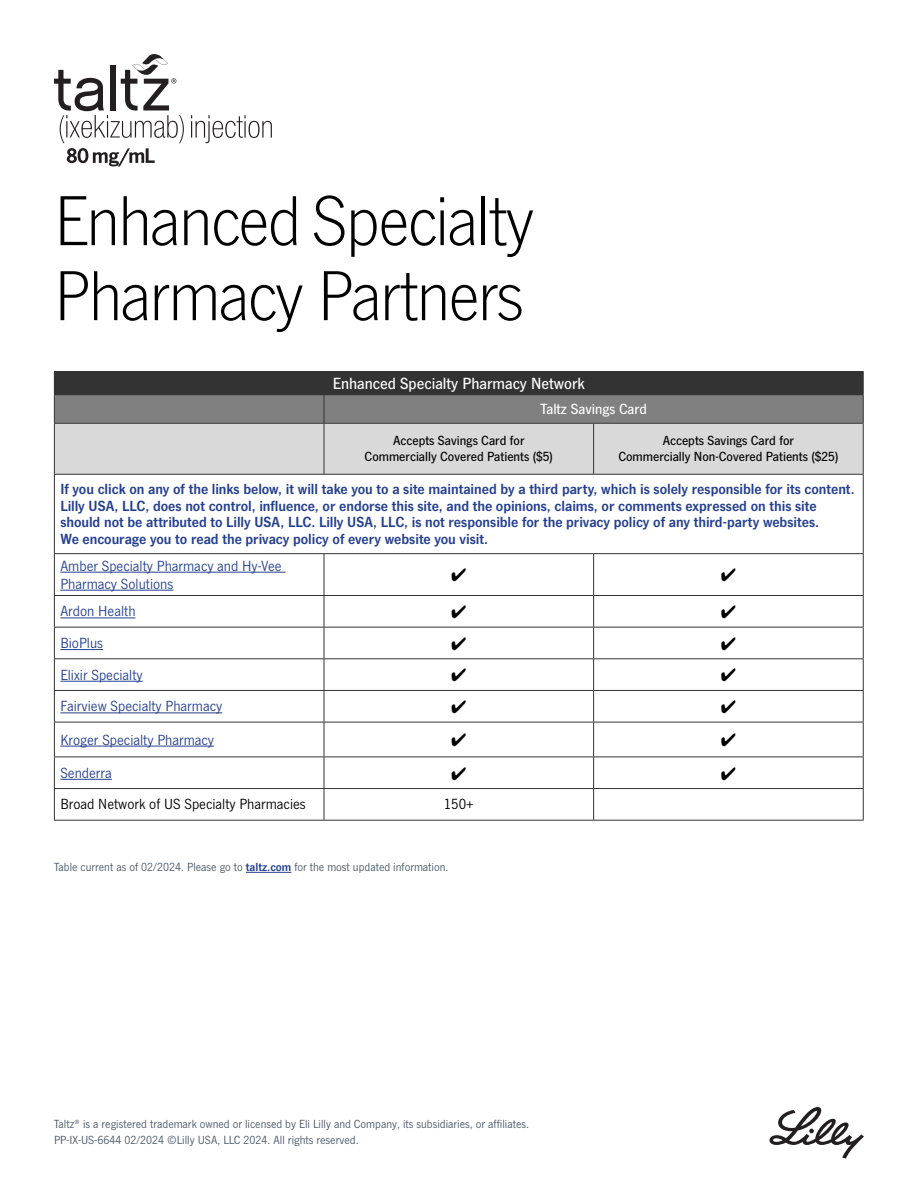
<style>
.page{position:relative;width:918px;height:1188px;background:#fff}
.page>*{position:absolute;margin:0;border:0;box-sizing:border-box;transform-origin:0 0}
.t1{font:300 72px/75px "News Gothic LT Std";letter-spacing:-.025em;color:#000}
.t2{font:500 16.5px "News Gothic LT Std";color:#fff}
.t3{font:700 15px/16.5px "News Gothic LT Std";color:#25408f}
.t4{font:15px/18px "News Gothic LT Std";color:#25408f}
.t5{font:15px "News Gothic LT Std";color:#000}
.t6{font:500 15px "News Gothic LT Std";color:#fff}
.t7{font:500 13.5px/16.2px "News Gothic LT Std";color:#000;text-align:center}
.t8{font:12px/15.9px "News Gothic LT Std";color:#475666}
.s1{font-weight:700;color:#25408f}
</style>
<div class="page">
<svg style="left:55px;top:475px;width:808px;height:345px"></svg>
<hr style="left:54px;top:474px;width:270px;height:1px;background:#333">
<hr style="left:54px;top:475px;width:1px;height:78px;background:#333">
<hr style="left:324px;top:474px;width:270px;height:1px;background:#333">
<hr style="left:594px;top:474px;width:270px;height:1px;background:#333">
<hr style="left:863px;top:475px;width:1px;height:78px;background:#333">
<hr style="left:54px;top:553px;width:270px;height:1px;background:#333">
<hr style="left:54px;top:554px;width:1px;height:41px;background:#333">
<hr style="left:324px;top:553px;width:270px;height:1px;background:#333">
<hr style="left:324px;top:554px;width:1px;height:41px;background:#333">
<hr style="left:594px;top:553px;width:270px;height:1px;background:#333">
<hr style="left:593px;top:554px;width:1px;height:41px;background:#333">
<hr style="left:863px;top:554px;width:1px;height:41px;background:#333">
<hr style="left:54px;top:595px;width:270px;height:1px;background:#333">
<hr style="left:54px;top:596px;width:1px;height:31px;background:#333">
<hr style="left:324px;top:595px;width:270px;height:1px;background:#333">
<hr style="left:324px;top:596px;width:1px;height:31px;background:#333">
<hr style="left:594px;top:595px;width:270px;height:1px;background:#333">
<hr style="left:593px;top:596px;width:1px;height:31px;background:#333">
<hr style="left:863px;top:596px;width:1px;height:31px;background:#333">
<hr style="left:54px;top:627px;width:270px;height:1px;background:#333">
<hr style="left:54px;top:628px;width:1px;height:30px;background:#333">
<hr style="left:324px;top:627px;width:270px;height:1px;background:#333">
<hr style="left:324px;top:628px;width:1px;height:30px;background:#333">
<hr style="left:594px;top:627px;width:270px;height:1px;background:#333">
<hr style="left:593px;top:628px;width:1px;height:30px;background:#333">
<hr style="left:863px;top:628px;width:1px;height:30px;background:#333">
<hr style="left:54px;top:658px;width:270px;height:1px;background:#333">
<hr style="left:54px;top:659px;width:1px;height:31px;background:#333">
<hr style="left:324px;top:658px;width:270px;height:1px;background:#333">
<hr style="left:324px;top:659px;width:1px;height:31px;background:#333">
<hr style="left:594px;top:658px;width:270px;height:1px;background:#333">
<hr style="left:593px;top:659px;width:1px;height:31px;background:#333">
<hr style="left:863px;top:659px;width:1px;height:31px;background:#333">
<hr style="left:54px;top:690px;width:270px;height:1px;background:#333">
<hr style="left:54px;top:691px;width:1px;height:31px;background:#333">
<hr style="left:324px;top:690px;width:270px;height:1px;background:#333">
<hr style="left:324px;top:691px;width:1px;height:31px;background:#333">
<hr style="left:594px;top:690px;width:270px;height:1px;background:#333">
<hr style="left:593px;top:691px;width:1px;height:31px;background:#333">
<hr style="left:863px;top:691px;width:1px;height:31px;background:#333">
<hr style="left:54px;top:722px;width:270px;height:1px;background:#333">
<hr style="left:54px;top:722px;width:1px;height:35px;background:#333">
<hr style="left:324px;top:722px;width:270px;height:1px;background:#333">
<hr style="left:324px;top:722px;width:1px;height:35px;background:#333">
<hr style="left:594px;top:722px;width:270px;height:1px;background:#333">
<hr style="left:593px;top:722px;width:1px;height:35px;background:#333">
<hr style="left:863px;top:722px;width:1px;height:35px;background:#333">
<hr style="left:54px;top:757px;width:270px;height:1px;background:#333">
<hr style="left:54px;top:757px;width:1px;height:31px;background:#333">
<hr style="left:324px;top:757px;width:270px;height:1px;background:#333">
<hr style="left:324px;top:757px;width:1px;height:31px;background:#333">
<hr style="left:594px;top:757px;width:270px;height:1px;background:#333">
<hr style="left:593px;top:757px;width:1px;height:31px;background:#333">
<hr style="left:863px;top:757px;width:1px;height:31px;background:#333">
<hr style="left:54px;top:788px;width:270px;height:1px;background:#333">
<hr style="left:54px;top:789px;width:1px;height:31px;background:#333">
<hr style="left:324px;top:788px;width:270px;height:1px;background:#333">
<hr style="left:324px;top:789px;width:1px;height:31px;background:#333">
<hr style="left:594px;top:788px;width:270px;height:1px;background:#333">
<hr style="left:593px;top:789px;width:1px;height:31px;background:#333">
<hr style="left:863px;top:789px;width:1px;height:31px;background:#333">
<hr style="left:54px;top:820px;width:270px;height:1px;background:#333">
<hr style="left:324px;top:820px;width:270px;height:1px;background:#333">
<hr style="left:594px;top:820px;width:270px;height:1px;background:#333">
<hr style="left:54px;top:371px;width:270px;height:1px;background:#333">
<hr style="left:324px;top:371px;width:270px;height:1px;background:#333">
<hr style="left:594px;top:371px;width:270px;height:1px;background:#333">
<svg style="left:54px;top:372px;width:810px;height:102px;background:#989898"></svg>
<hr style="left:54px;top:394px;width:270px;height:1px;background:#333">
<hr style="left:324px;top:394px;width:270px;height:1px;background:#333">
<hr style="left:594px;top:394px;width:270px;height:1px;background:#333">
<hr style="left:60px;top:572px;width:225px;height:1px;background:#25408f">
<hr style="left:60px;top:590px;width:113px;height:1px;background:#25408f">
<hr style="left:60px;top:618px;width:76px;height:1px;background:#25408f">
<hr style="left:60px;top:649px;width:43px;height:1px;background:#25408f">
<hr style="left:60px;top:681px;width:83px;height:1px;background:#25408f">
<hr style="left:60px;top:713px;width:162px;height:1px;background:#25408f">
<hr style="left:60px;top:746px;width:154px;height:1px;background:#25408f">
<hr style="left:60px;top:779px;width:52px;height:1px;background:#25408f">
<hr style="left:246px;top:872px;width:45px;height:1px;background:#25408f">
<svg style="left:770px;top:1107px;width:94px;height:52px"></svg>
<svg style="left:191px;top:115px;width:81px;height:28px"></svg>
<svg style="left:54px;top:54px;width:130px;height:112px"></svg>
<svg style="left:452px;top:569px;width:14px;height:13px"></svg>
<svg style="left:721px;top:569px;width:14px;height:13px"></svg>
<svg style="left:452px;top:605px;width:14px;height:13px"></svg>
<svg style="left:721px;top:605px;width:14px;height:13px"></svg>
<svg style="left:452px;top:637px;width:14px;height:13px"></svg>
<svg style="left:721px;top:637px;width:14px;height:13px"></svg>
<svg style="left:452px;top:669px;width:14px;height:13px"></svg>
<svg style="left:721px;top:669px;width:14px;height:13px"></svg>
<svg style="left:452px;top:700px;width:14px;height:13px"></svg>
<svg style="left:721px;top:700px;width:14px;height:13px"></svg>
<svg style="left:452px;top:733px;width:14px;height:14px"></svg>
<svg style="left:721px;top:733px;width:14px;height:14px"></svg>
<svg style="left:452px;top:767px;width:14px;height:13px"></svg>
<svg style="left:721px;top:767px;width:14px;height:13px"></svg>
<h1 class="t1" style="left:54px;top:184px;width:482px">Enhanced Specialty<br>Pharmacy Partners</h1>
<p class="t2" style="left:333px;top:374px;width:254px">Enhanced Specialty Pharmacy Network</p>
<p class="t6" style="left:540px;top:401px;width:108px">Taltz Savings Card</p>
<p class="t7" style="left:365px;top:433px;width:190px">Accepts Savings Card for<br>Commercially Covered Patients ($5)</p>
<p class="t7" style="left:618px;top:433px;width:222px">Accepts Savings Card for<br>Commercially Non-Covered Patients ($25)</p>
<p class="t3" style="left:60px;top:481px;width:796px">If you click on any of the links below, it will take you to a site maintained by a third party, which is solely responsible for its content.<br>Lilly USA, LLC, does not control, influence, or endorse this site, and the opinions, claims, or comments expressed on this site should not be attributed to Lilly USA, LLC. Lilly USA, LLC, is not responsible for the privacy policy of any third-party websites.<br>We encourage you to read the privacy policy of every website you visit.</p>
<p class="t4" style="left:60px;top:557px;width:223px">Amber Specialty Pharmacy and Hy-Vee<br>Pharmacy Solutions</p>
<p class="t4" style="left:60px;top:603px;width:77px">Ardon Health</p>
<p class="t4" style="left:60px;top:634px;width:44px">BioPlus</p>
<p class="t4" style="left:60px;top:666px;width:84px">Elixir Specialty</p>
<p class="t4" style="left:60px;top:697px;width:163px">Fairview Specialty Pharmacy</p>
<p class="t4" style="left:60px;top:731px;width:155px">Kroger Specialty Pharmacy</p>
<p class="t4" style="left:60px;top:764px;width:53px">Senderra</p>
<p class="t5" style="left:60px;top:796px;width:247px">Broad Network of US Specialty Pharmacies</p>
<p class="t5" style="left:444px;top:796px;width:31px">150+</p>
<p class="t8" style="left:54px;top:859px;width:396px">Table current as of 02/2024. Please go to <span class="s1">taltz.com</span> for the most updated information.</p>
<p class="t8" style="left:54px;top:1116px;width:477px">Taltz® is a registered trademark owned or licensed by Eli Lilly and Company, its subsidiaries, or affiliates.<br>PP-IX-US-6644 02/2024 ©Lilly USA, LLC 2024. All rights reserved.</p>
</div>
